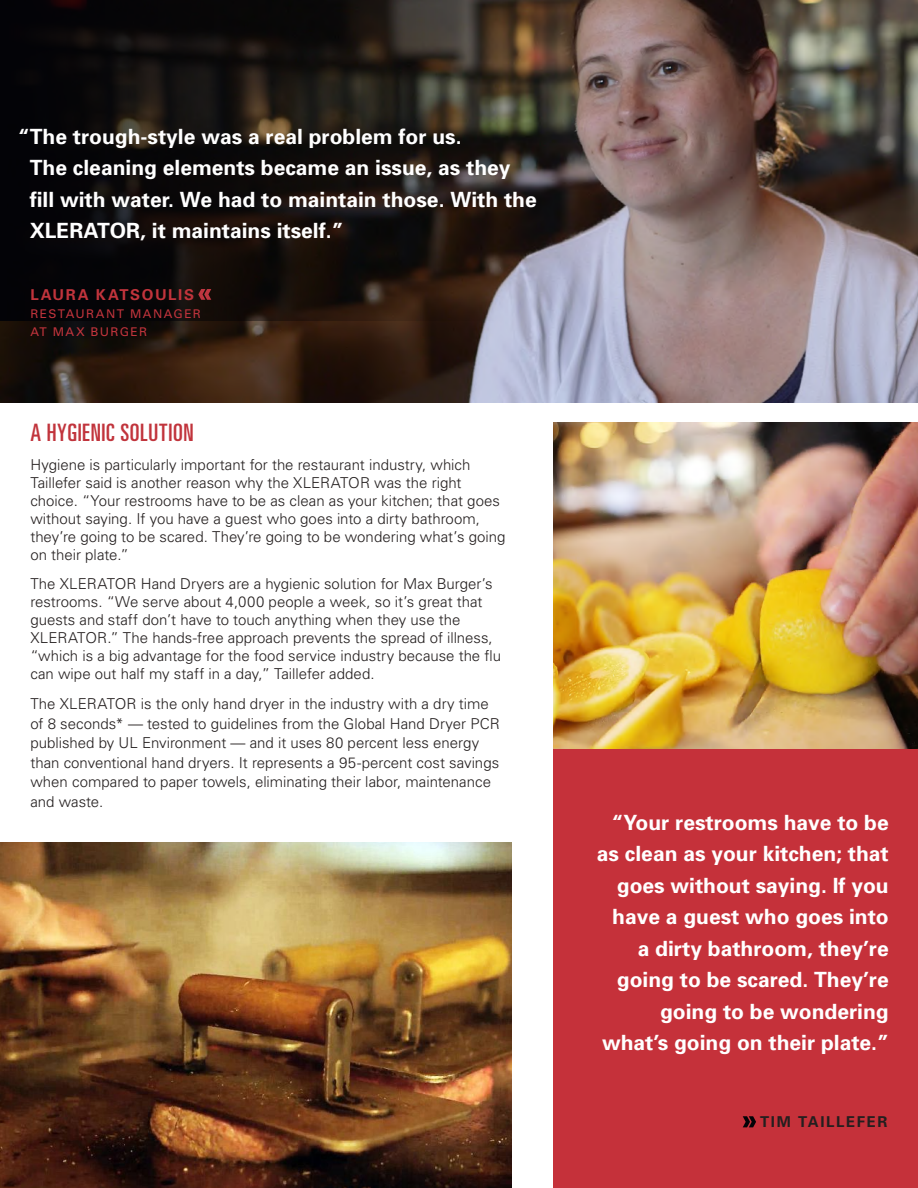
<style>
.page{position:relative;width:918px;height:1188px;background:#fff}
.page>*{position:absolute;margin:0;border:0;box-sizing:border-box;transform-origin:0 0}
.t1{font:ultra-condensed 24px "Univers";letter-spacing:.025em;color:#c1343c}
.t2{font:700 21px/31.5px "Univers";color:#fff;text-align:right}
.t3{font:300 15px/18px "Univers";color:#241f1f}
.t4{font:700 15px "Univers";letter-spacing:.11em;color:#c1343c}
.t5{font:700 15px "Univers";letter-spacing:.11em;color:#241f1f}
.t6{font:12px/18px "Univers";letter-spacing:.12em;color:#c1343c}
</style>
<div class="page">
<div style="left:554px;top:467px;width:364px;height:721px;background:#c5313a"></div>
<img style="left:0;top:0;width:918px;height:403px">
<svg style="left:0;top:0;width:554px;height:321px;background:#1d1815"></svg>
<img style="left:554px;top:422px;width:364px;height:326px">
<img style="left:0;top:842px;width:511px;height:346px">
<svg style="left:198px;top:289px;width:13px;height:11px"></svg>
<svg style="left:743px;top:1116px;width:13px;height:11px"></svg>
<h2 class="t2" style="left:30px;top:120px;width:508px;text-align:left;text-indent:-12px">“The trough-style was a real problem for us.<br>The cleaning elements became an issue, as they fill with water. We had to maintain those. With the XLERATOR, it maintains itself.”</h2>
<p class="t4" style="left:30px;top:285px;width:165px">LAURA KATSOULIS</p>
<p class="t6" style="left:30px;top:304px;width:172px">RESTAURANT MANAGER<br>AT MAX BURGER</p>
<h1 class="t1" style="left:30px;top:419px;width:165px">A HYGIENIC SOLUTION</h1>
<p class="t3" style="left:30px;top:455px;width:477px">Hygiene is particularly important for the restaurant industry, which Taillefer said is another reason why the XLERATOR was the right choice. “Your restrooms have to be as clean as your kitchen; that goes without saying. If you have a guest who goes into a dirty bathroom, they’re going to be scared. They’re going to be wondering what’s going on their plate.”</p>
<p class="t3" style="left:30px;top:574px;width:472px">The XLERATOR Hand Dryers are a hygienic solution for Max Burger’s restrooms. “We serve about 4,000 people a week, so it’s great that guests and staff don’t have to touch anything when they use the XLERATOR.” The hands-free approach prevents the spread of illness, “which is a big advantage for the food service industry because the flu can wipe out half my staff in a day,” Taillefer added.</p>
<p class="t3" style="left:30px;top:694px;width:471px;line-height:19.5px">The XLERATOR is the only hand dryer in the industry with a dry time of 8 seconds* — tested to guidelines from the Global Hand Dryer PCR published by UL Environment — and it uses 80 percent less energy than conventional hand dryers. It represents a 95-percent cost savings when compared to paper towels, eliminating their labor, maintenance and waste.</p>
<h2 class="t2" style="left:597px;top:806px;width:293px">“Your restrooms have to be as clean as your kitchen; that goes without saying. If you have a guest who goes into a dirty bathroom, they’re going to be scared. They’re going to be wondering what’s going on their plate.”</h2>
<p class="t5" style="left:760px;top:1112px;width:129px">TIM TAILLEFER</p>
</div>
